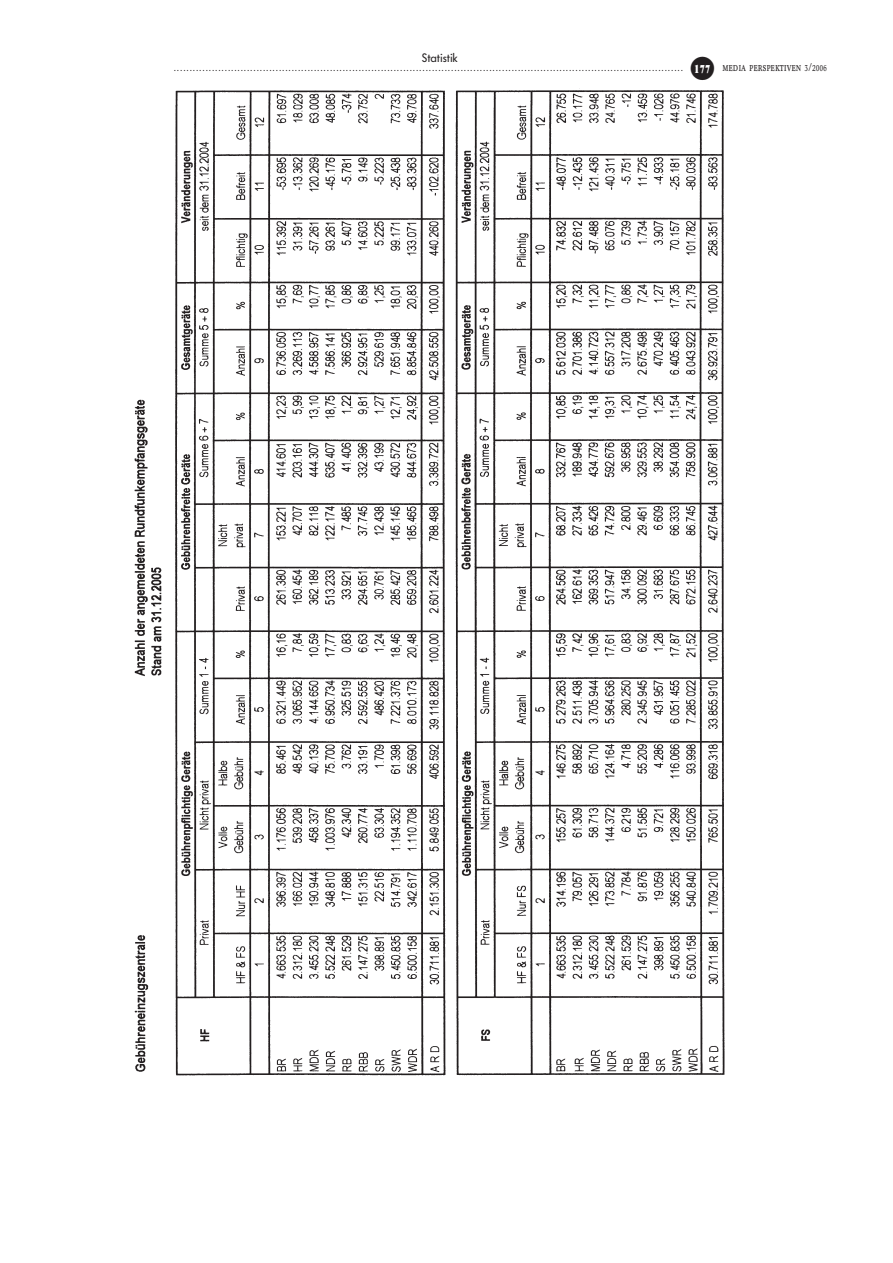
<style>
.page{position:relative;width:893px;height:1263px;background:#fff}
.page>*{position:absolute;margin:0;border:0;box-sizing:border-box;transform-origin:0 0}
.t1{font:33.45px "Spe Num Mat";color:#231f20}
.t2{font:12.15px "Fut Boo Reg";letter-spacing:.03em;color:#231f20}
.t3{font:11.25px "Con Cap Reg";letter-spacing:.045em;color:#231f20;scale:.73 1}
.t4{font:10.5px "Cnn Reg";color:#231f20}
.s1{font-family:"Tim Xtr Bol";color:#fff}
.s2{font-family:"Con Reg";font-size:8.55px}
</style>
<div class="page">
<img style="left:134px;top:88px;width:591px;height:988px">
<p class="t2" style="left:422px;top:53px;width:37px">Statistik</p>
<p class="t4" style="left:174px;top:63px;width:510px">................................................................................................................................................................</p>
<h1 class="t1" style="left:691px;top:49px;width:24px">x</h1>
<p class="t3" style="left:694px;top:60px;width:183px"><span class="s1">177</span> media perspektiven <span class="s2">3</span>/<span class="s2">2006</span></p>
</div>
